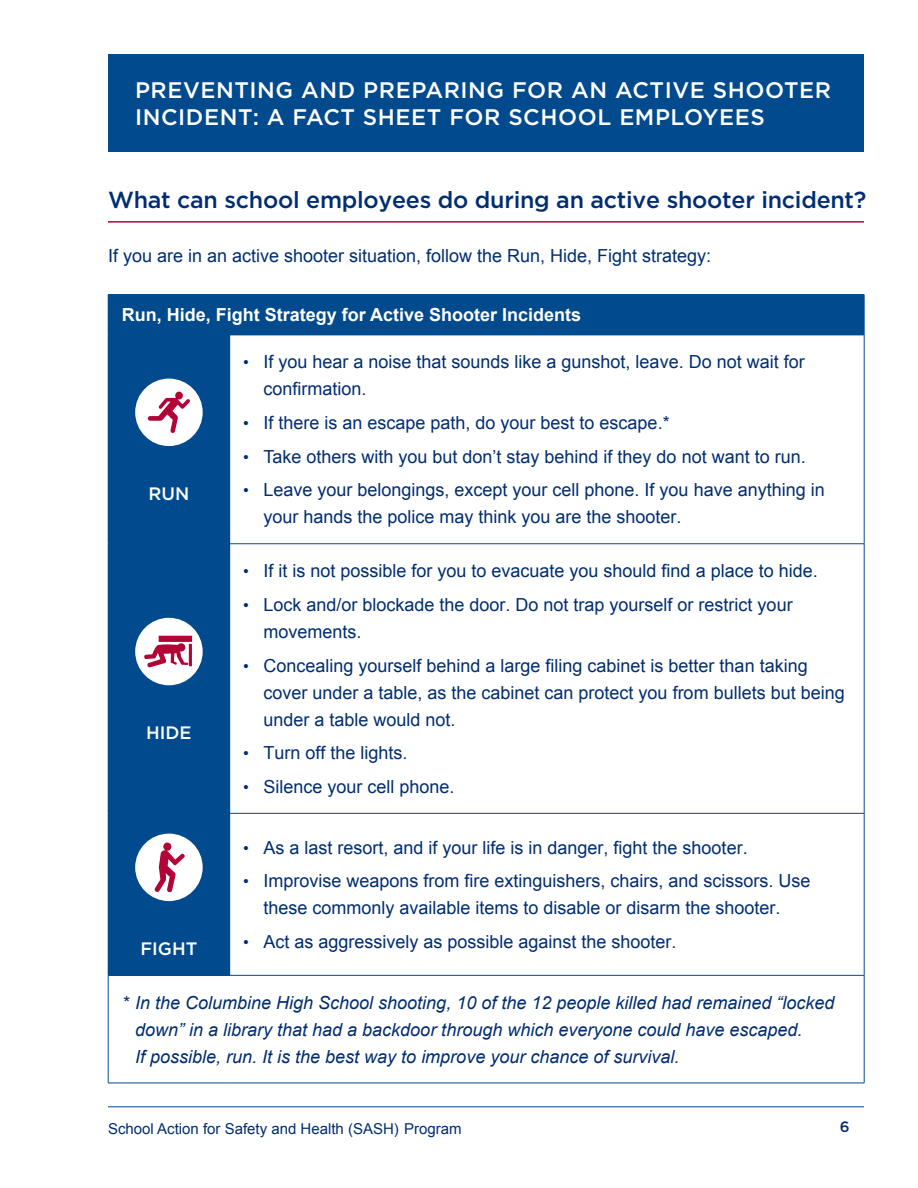
<style>
.page{position:relative;width:918px;height:1188px;background:#fff}
.page>*{position:absolute;margin:0;border:0;box-sizing:border-box;transform-origin:0 0}
.t1{font:500 23.25px "Gotham";letter-spacing:-.01em;color:#002d72}
.t2{font:500 22.5px/27px "Gotham";letter-spacing:.025em;color:#fff}
.t3{font:18px/27px "Arial";color:#002d72}
.t4{font:italic 18px/27px "Arial";color:#002d72}
.t5{font:700 18px "Arial";color:#fff}
.t6{font:500 18px "Gotham";color:#fff}
.t7{font:15px "Arial";color:#002d72}
.t8{font:500 15px "Gotham";color:#002d72}
.s1{font-size:16.5px}
</style>
<div class="page">
<hr style="left:108px;top:1107px;width:756px;height:1px;background:#004a8d">
<div style="left:108px;top:54px;width:756px;height:97px;background:#004a8d"></div>
<hr style="left:108px;top:221px;width:756px;height:2px;background:#b30437">
<div style="left:108px;top:295px;width:756px;height:40px;background:#004a8d"></div>
<div style="left:108px;top:335px;width:122px;height:209px;background:#004a8d"></div>
<div style="left:108px;top:544px;width:122px;height:269px;background:#004a8d"></div>
<div style="left:108px;top:813px;width:122px;height:162px;background:#004a8d"></div>
<hr style="left:864px;top:295px;width:1px;height:40px;background:#004a8d">
<hr style="left:230px;top:335px;width:634px;height:1px;background:#004a8d">
<hr style="left:864px;top:335px;width:1px;height:209px;background:#004a8d">
<hr style="left:230px;top:543px;width:634px;height:1px;background:#004a8d">
<hr style="left:864px;top:544px;width:1px;height:269px;background:#004a8d">
<hr style="left:230px;top:813px;width:634px;height:1px;background:#004a8d">
<hr style="left:864px;top:814px;width:1px;height:161px;background:#004a8d">
<hr style="left:108px;top:976px;width:1px;height:107px;background:#004a8d">
<hr style="left:108px;top:975px;width:122px;height:1px;background:#004a8d">
<hr style="left:108px;top:1083px;width:122px;height:1px;background:#004a8d">
<hr style="left:230px;top:1083px;width:634px;height:1px;background:#004a8d">
<hr style="left:230px;top:975px;width:634px;height:1px;background:#004a8d">
<hr style="left:864px;top:976px;width:1px;height:107px;background:#004a8d">
<svg style="left:135px;top:379px;width:68px;height:67px"></svg>
<svg style="left:135px;top:618px;width:68px;height:67px"></svg>
<svg style="left:135px;top:834px;width:68px;height:67px"></svg>
<p class="t2" style="left:135px;top:76px;width:698px">PREVENTING AND PREPARING FOR AN ACTIVE SHOOTER<br>INCIDENT: A FACT SHEET FOR SCHOOL EMPLOYEES</p>
<h3 class="t1" style="left:108px;top:184px;width:760px">What can school employees do during an active shooter incident?</h3>
<p class="t3" style="left:108px;top:242px;width:605px">If you are in an active shooter situation, follow the Run, Hide, Fight strategy:</p>
<p class="t5" style="left:122px;top:303px;width:461px">Run, Hide, Fight Strategy for Active Shooter Incidents</p>
<p class="t6" style="left:148px;top:482px;width:42px">RUN</p>
<p class="t6" style="left:146px;top:721px;width:47px">HIDE</p>
<p class="t6" style="left:140px;top:937px;width:58px">FIGHT</p>
<p class="t3" style="left:263px;top:349px;width:543px;text-indent:-20px"><span class="s1">•</span> If you hear a noise that sounds like a gunshot, leave. Do not wait for confirmation.</p>
<p class="t3" style="left:243px;top:409px;width:428px"><span class="s1">•</span> If there is an escape path, do your best to escape.*</p>
<p class="t3" style="left:243px;top:443px;width:564px"><span class="s1">•</span> Take others with you but don’t stay behind if they do not want to run.</p>
<p class="t3" style="left:263px;top:477px;width:563px;text-indent:-20px"><span class="s1">•</span> Leave your belongings, except your cell phone. If you have anything in your hands the police may think you are the shooter.</p>
<p class="t3" style="left:243px;top:557px;width:576px"><span class="s1">•</span> If it is not possible for you to evacuate you should find a place to hide.</p>
<p class="t3" style="left:263px;top:591px;width:531px;text-indent:-20px"><span class="s1">•</span> Lock and/or blockade the door. Do not trap yourself or restrict your movements.</p>
<p class="t3" style="left:263px;top:652px;width:583px;text-indent:-20px"><span class="s1">•</span> Concealing yourself behind a large filing cabinet is better than taking cover under a table, as the cabinet can protect you from bullets but being under a table would not.</p>
<p class="t3" style="left:243px;top:740px;width:166px"><span class="s1">•</span> Turn off the lights.</p>
<p class="t3" style="left:243px;top:773px;width:213px"><span class="s1">•</span> Silence your cell phone.</p>
<p class="t3" style="left:243px;top:834px;width:506px"><span class="s1">•</span> As a last resort, and if your life is in danger, fight the shooter.</p>
<p class="t3" style="left:243px;top:868px;width:569px;text-align:center"><span class="s1">•</span> Improvise weapons from fire extinguishers, chairs, and scissors. Use these commonly available items to disable or disarm the shooter.</p>
<p class="t3" style="left:243px;top:929px;width:435px"><span class="s1">•</span> Act as aggressively as possible against the shooter.</p>
<p class="t4" style="left:135px;top:989px;width:701px;text-indent:-14px">* In the Columbine High School shooting, 10 of the 12 people killed had remained “locked down” in a library that had a backdoor through which everyone could have escaped.<br>If possible, run. It is the best way to improve your chance of survival.</p>
<p class="t7" style="left:108px;top:1119px;width:355px">School Action for Safety and Health (SASH) Program</p>
<p class="t8" style="left:840px;top:1117px;width:11px">6</p>
</div>
